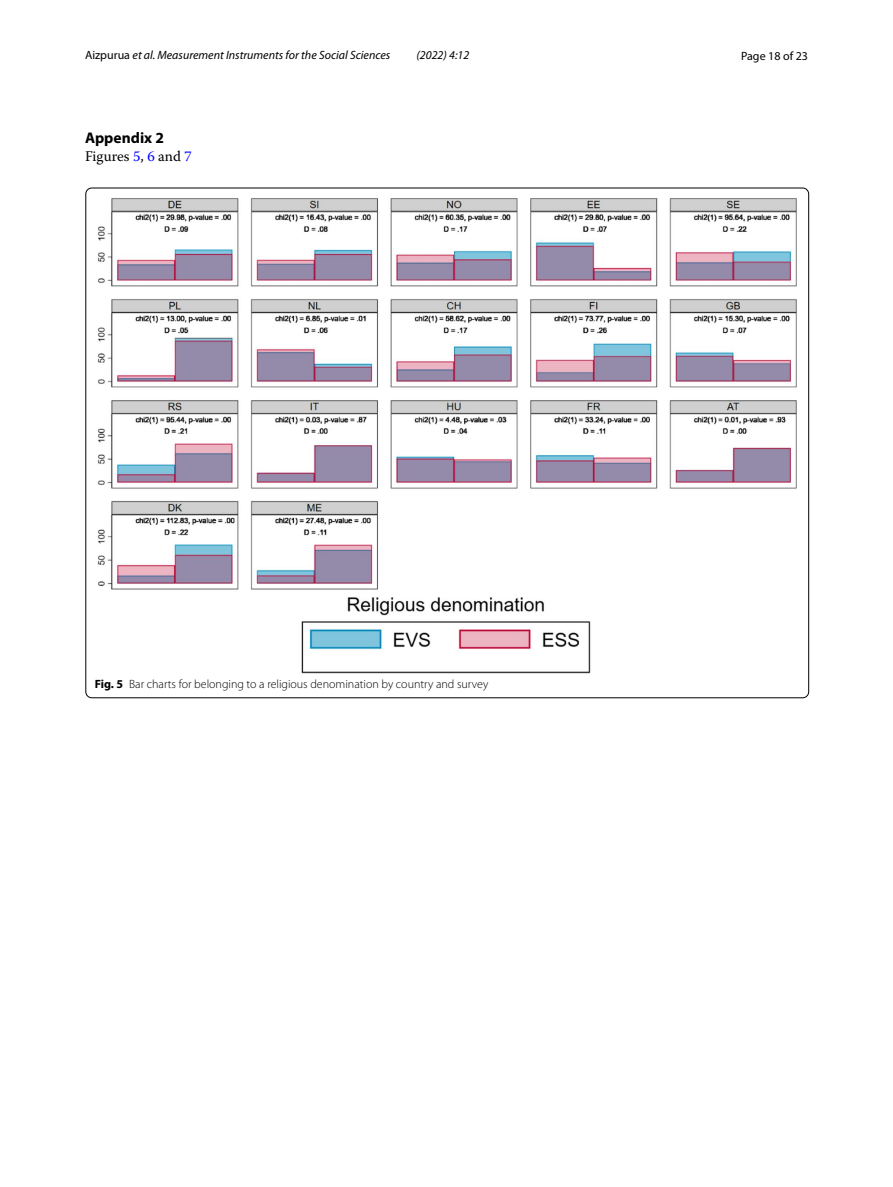
<style>
.page{position:relative;width:893px;height:1187px;background:#fff}
.page>*{position:absolute;margin:0;border:0;box-sizing:border-box;transform-origin:0 0}
.t1{font:700 15.45px "Myriad Pro";color:#000}
.t2{font:14.7px "Warnock Pro";color:#000}
.t3{font:300 12px "Myriad Pro";color:#000}
.t4{font:italic 12px "Myriad Pro";color:#000}
.t5{font:12px "Myriad Pro";color:#000}
.s1{font-style:normal}
.s2{color:#00f}
.s3{font-weight:700}
</style>
<div class="page">
<img style="left:97px;top:197px;width:700px;height:476px">
<p class="t4" style="left:85px;top:48px;width:307px"><span class="s1">Aizpurua</span> et al. Measurement Instruments for the Social Sciences</p>
<p class="t4" style="left:416px;top:48px;width:54px">(2022) 4:12</p>
<p class="t5" style="left:741px;top:48px;width:68px">Page 18 of 23</p>
<p class="t1" style="left:85px;top:128px;width:80px">Appendix 2</p>
<p class="t2" style="left:85px;top:148px;width:108px">Figures <span class="s2">5</span>, <span class="s2">6</span> and <span class="s2">7</span></p>
<p class="t3" style="left:95px;top:677px;width:395px"><span class="s3">Fig. 5</span> Bar charts for belonging to a religious denomination by country and survey</p>
</div>
